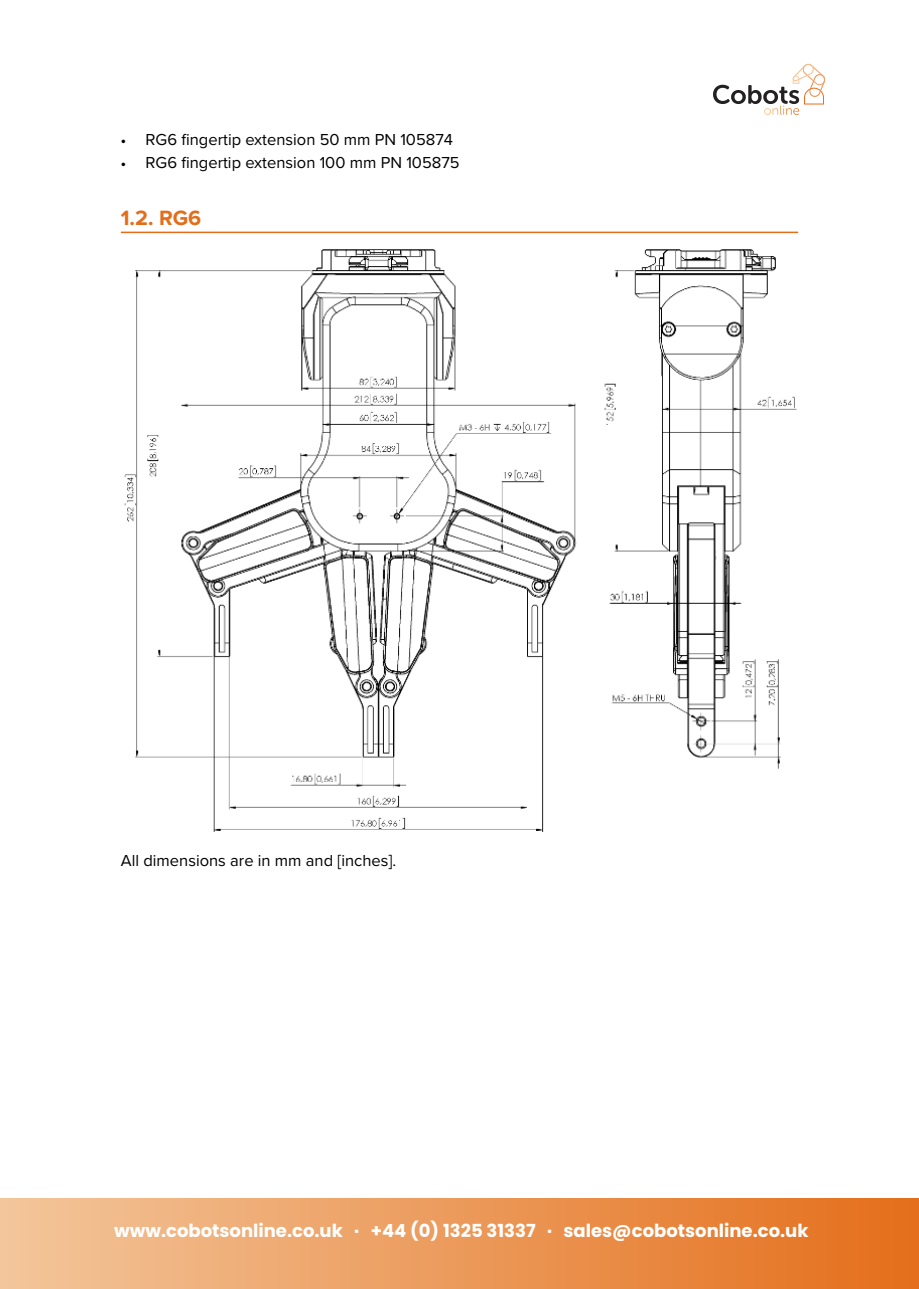
<style>
.page{position:relative;width:919px;height:1289px;background:#fff}
.page>*{position:absolute;margin:0;border:0;box-sizing:border-box;transform-origin:0 0}
.t1{font:700 21.45px "Proxima Nova";color:#e46d19}
.t2{font:700 18px "Poppins";color:#fff}
.t3{font:16.5px "Proxima Nova";color:#000}
.s1{font-weight:700;font-size:14.85px}
</style>
<div class="page">
<hr style="left:121px;top:232px;width:677px;height:1px;background:#e46d19">
<img style="left:124px;top:249px;width:673px;height:583px">
<div style="left:0;top:1198px;width:918px;height:90px;background:linear-gradient(to right,#f3c69b,#e46e1a)"></div>
<img style="left:764px;top:106px;width:35px;height:9px">
<svg style="left:713px;top:64px;width:111px;height:40px"></svg>
<p class="t3" style="left:121px;top:133px;width:334px"><span class="s1">•</span> RG6 fingertip extension 50 mm PN 105874</p>
<p class="t3" style="left:121px;top:156px;width:340px"><span class="s1">•</span> RG6 fingertip extension 100 mm PN 105875</p>
<h1 class="t1" style="left:121px;top:209px;width:82px">1.2. RG6</h1>
<p class="t3" style="left:121px;top:853px;width:277px">All dimensions are in mm and [inches].</p>
<p class="t2" style="left:114px;top:1220px;width:695px">www.cobotsonline.co.uk · +44 (0) 1325 31337 · sales@cobotsonline.co.uk</p>
</div>
